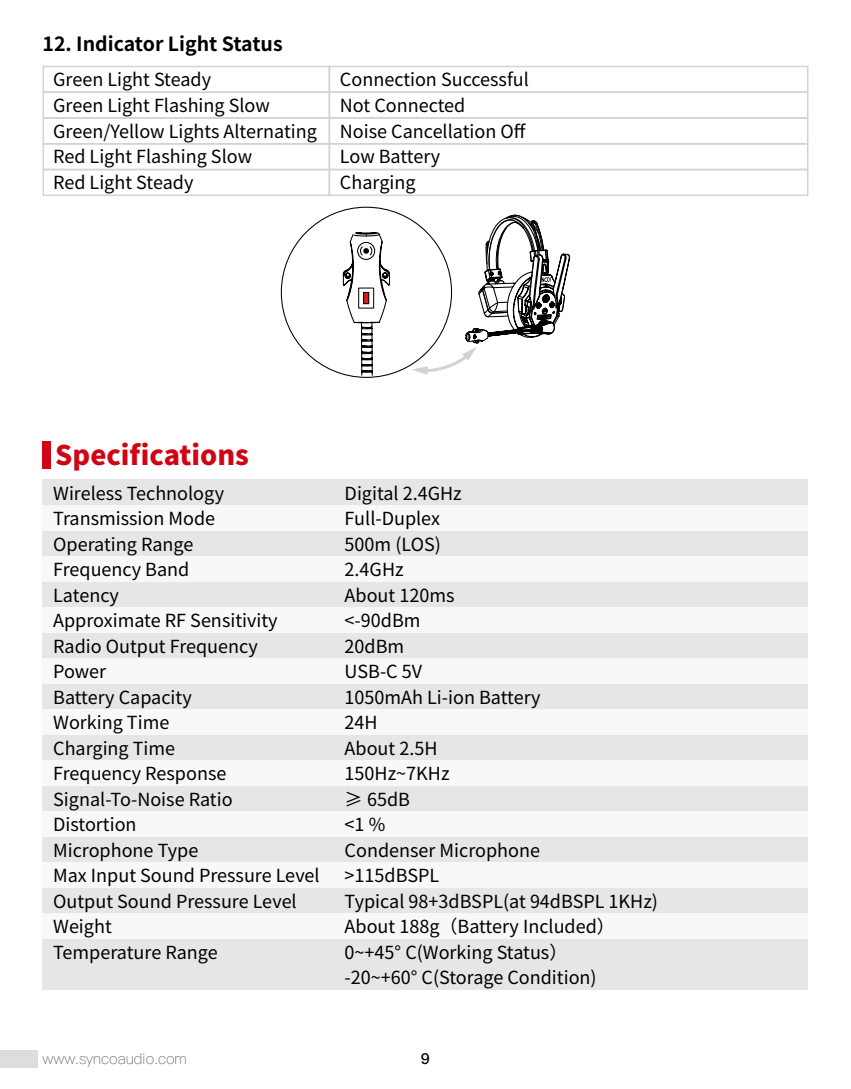
<style>
.page{position:relative;width:851px;height:1089px;background:#fff}
.page>*{position:absolute;margin:0;border:0;box-sizing:border-box;transform-origin:0 0}
.t1{font:800 27px "Source Han Sans CN";color:#d00412}
.t2{font:700 19.5px "Source Han Sans CN";color:#000}
.t3{font:18px/25.5px "Source Han Sans CN";color:#000}
.t4{font:15px "Ping Fang SC Light";color:#656464}
.t5{font:15px "Ping Fang SC Bold";color:#000}
</style>
<div class="page">
<div style="left:0;top:1050px;width:38px;height:17px;background:#dcdddd"></div>
<svg style="left:342px;top:232px;width:48px;height:143px"></svg>
<div style="left:363px;top:292px;width:6px;height:12px;background:#d71a18"></div>
<div style="left:363px;top:292px;width:6px;height:12px;border:1px solid #000"></div>
<div style="left:358px;top:288px;width:16px;height:20px;border:1px solid #000"></div>
<svg style="left:411px;top:214px;width:159px;height:161px"></svg>
<div style="left:43px;top:66px;width:287px;height:27px;border:2px solid #d3d3d4"></div>
<div style="left:43px;top:169px;width:287px;height:27px;border:2px solid #d3d3d4"></div>
<div style="left:43px;top:91px;width:287px;height:28px;border:2px solid #d3d3d4"></div>
<div style="left:43px;top:143px;width:287px;height:27px;border:2px solid #d3d3d4"></div>
<div style="left:328px;top:66px;width:480px;height:27px;border:2px solid #d3d3d4"></div>
<div style="left:328px;top:169px;width:480px;height:27px;border:2px solid #d3d3d4"></div>
<div style="left:328px;top:91px;width:480px;height:28px;border:2px solid #d3d3d4"></div>
<div style="left:328px;top:143px;width:480px;height:27px;border:2px solid #d3d3d4"></div>
<div style="left:43px;top:442px;width:8px;height:27px;background:#d00412"></div>
<div style="left:43px;top:479px;width:765px;height:26px;background:#e6e6e6"></div>
<div style="left:43px;top:581px;width:765px;height:26px;background:#e6e6e6"></div>
<div style="left:43px;top:683px;width:765px;height:26px;background:#e6e6e6"></div>
<div style="left:43px;top:785px;width:765px;height:26px;background:#e6e6e6"></div>
<div style="left:43px;top:888px;width:765px;height:25px;background:#e6e6e6"></div>
<div style="left:43px;top:939px;width:765px;height:25px;background:#e6e6e6"></div>
<div style="left:43px;top:964px;width:765px;height:26px;background:#e6e6e6"></div>
<div style="left:43px;top:530px;width:765px;height:26px;background:#e6e6e6"></div>
<div style="left:43px;top:632px;width:765px;height:26px;background:#e6e6e6"></div>
<div style="left:43px;top:734px;width:765px;height:26px;background:#e6e6e6"></div>
<div style="left:43px;top:837px;width:765px;height:25px;background:#e6e6e6"></div>
<div style="left:43px;top:505px;width:765px;height:25px;background:#f7f8f8"></div>
<div style="left:43px;top:607px;width:765px;height:25px;background:#f7f8f8"></div>
<div style="left:43px;top:709px;width:765px;height:25px;background:#f7f8f8"></div>
<div style="left:43px;top:811px;width:765px;height:26px;background:#f7f8f8"></div>
<div style="left:43px;top:913px;width:765px;height:26px;background:#f7f8f8"></div>
<div style="left:43px;top:556px;width:765px;height:25px;background:#f7f8f8"></div>
<div style="left:43px;top:658px;width:765px;height:25px;background:#f7f8f8"></div>
<div style="left:43px;top:760px;width:765px;height:25px;background:#f7f8f8"></div>
<div style="left:43px;top:862px;width:765px;height:26px;background:#f7f8f8"></div>
<p class="t2" style="left:43px;top:33px;width:241px">12. Indicator Light Status</p>
<p class="t3" style="left:53px;top:67px;width:265px">Green Light Steady<br>Green Light Flashing Slow<br>Green/Yellow Lights Alternating<br>Red Light Flashing Slow<br>Red Light Steady</p>
<p class="t3" style="left:340px;top:67px;width:190px">Connection Successful<br>Not Connected<br>Noise Cancellation Off<br>Low Battery<br>Charging</p>
<h1 class="t1" style="left:55px;top:440px;width:195px">Specifications</h1>
<p class="t3" style="left:53px;top:480px;width:268px">Wireless Technology<br>Transmission Mode<br>Operating Range<br>Frequency Band<br>Latency<br>Approximate RF Sensitivity<br>Radio Output Frequency<br>Power<br>Battery Capacity<br>Working Time<br>Charging Time<br>Frequency Response<br>Signal-To-Noise Ratio<br>Distortion<br>Microphone Type<br>Max Input Sound Pressure Level<br>Output Sound Pressure Level<br>Weight<br>Temperature Range</p>
<p class="t3" style="left:344px;top:480px;width:315px">Digital 2.4GHz<br>Full-Duplex<br>500m (LOS)<br>2.4GHz<br>About 120ms<br>&lt;-90dBm<br>20dBm<br>USB-C 5V<br>1050mAh Li-ion Battery<br>24H<br>About 2.5H<br>150Hz~7KHz<br>≥ 65dB<br>&lt;1 %<br>Condenser Microphone<br>&gt;115dBSPL<br>Typical 98+3dBSPL(at 94dBSPL 1KHz)<br>About 188g（Battery Included）<br>0~+45° C(Working Status）<br>-20~+60° C(Storage Condition)</p>
<p class="t4" style="left:43px;top:1049px;width:146px">www.syncoaudio.com</p>
<p class="t5" style="left:421px;top:1049px;width:10px">9</p>
</div>
